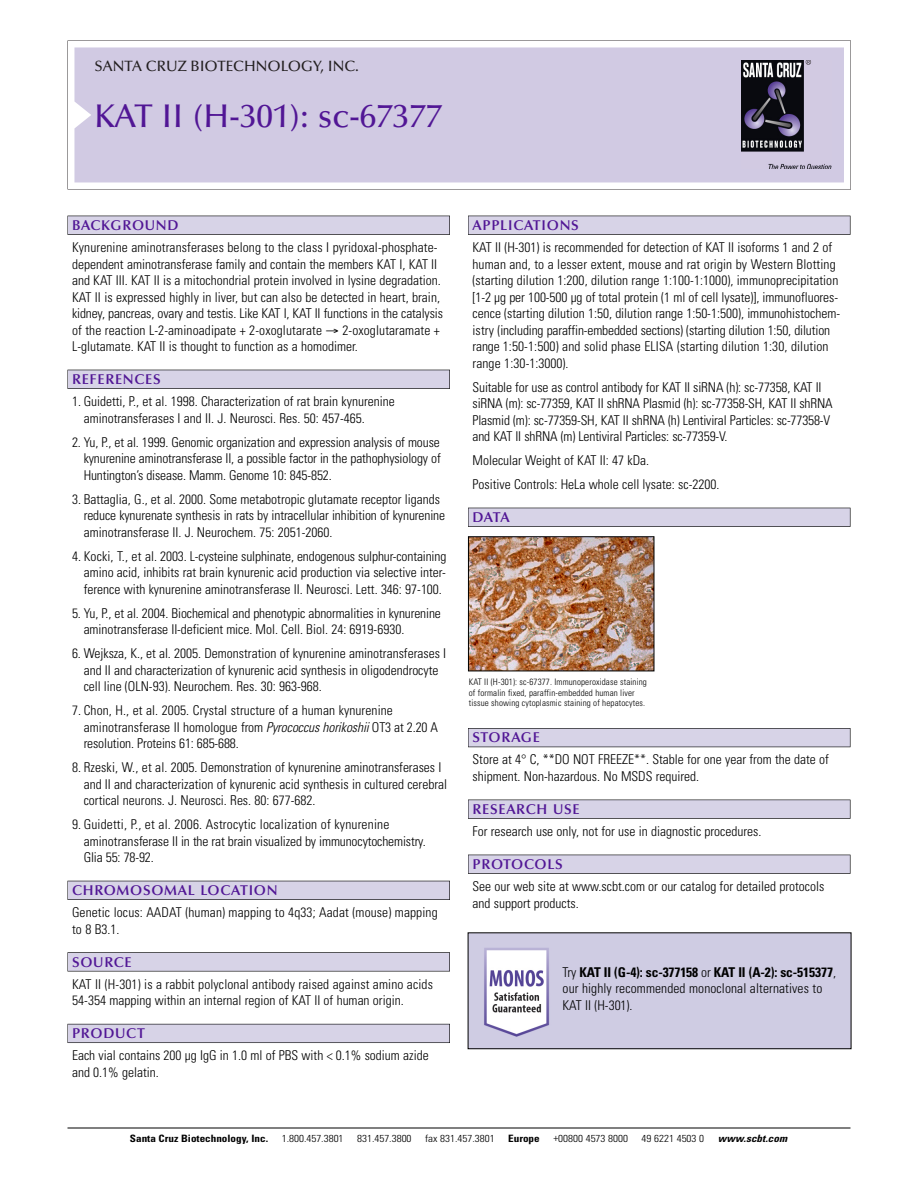
<style>
.page{position:relative;width:918px;height:1188px;background:#fff}
.page>*{position:absolute;margin:0;border:0;box-sizing:border-box;transform-origin:0 0}
.t1{font:500 33px "Optima";color:#511695}
.t2{font:500 15px "Optima";color:#231f20}
.t3{font:600 14.25px "Optima";letter-spacing:.05em;color:#511695}
.t4{font:300 condensed 13.5px/16.5px "Univers";color:#000}
.t5{font:300 condensed 10.2px "Univers";color:#000;scale:1.1 1}
.t6{font:700 condensed 10.2px "Univers";color:#000;scale:1.1 1}
.t7{font:italic 700 condensed 10.2px "Univers";letter-spacing:.005em;color:#000;scale:1.1 1}
.t8{font:300 condensed 9px/10.5px "Univers";letter-spacing:.015em;color:#000}
.s1{font-style:italic}
.s2{font-weight:700}
</style>
<div class="page">
<svg style="left:68px;top:40px;width:783px;height:149px"></svg>
<div style="left:74px;top:47px;width:770px;height:135px;background:#d1cae3"></div>
<img style="left:741px;top:60px;width:90px;height:108px">
<div style="left:68px;top:216px;width:382px;height:19px;background:#525155"></div>
<div style="left:68px;top:216px;width:381px;height:18px;background:#d7d3e7"></div>
<div style="left:68px;top:370px;width:382px;height:19px;background:#515055"></div>
<div style="left:68px;top:370px;width:381px;height:18px;background:#d7d3e7"></div>
<div style="left:68px;top:881px;width:382px;height:19px;background:#525158"></div>
<div style="left:68px;top:881px;width:381px;height:18px;background:#d7d3e7"></div>
<div style="left:68px;top:952px;width:382px;height:19px;background:#575759"></div>
<div style="left:68px;top:953px;width:381px;height:18px;background:#d7d3e7"></div>
<div style="left:68px;top:1024px;width:382px;height:19px;background:#5b5a62"></div>
<div style="left:68px;top:1024px;width:381px;height:18px;background:#d7d3e7"></div>
<div style="left:468px;top:216px;width:382px;height:19px;background:#525155"></div>
<div style="left:468px;top:216px;width:382px;height:18px;background:#d7d3e7"></div>
<div style="left:468px;top:508px;width:382px;height:19px;background:#515055"></div>
<div style="left:468px;top:508px;width:382px;height:18px;background:#d7d3e7"></div>
<div style="left:468px;top:728px;width:382px;height:19px;background:#535259"></div>
<div style="left:468px;top:729px;width:382px;height:18px;background:#d7d3e7"></div>
<div style="left:468px;top:800px;width:382px;height:19px;background:#545356"></div>
<div style="left:468px;top:800px;width:382px;height:18px;background:#d7d3e7"></div>
<div style="left:468px;top:855px;width:382px;height:19px;background:#525155"></div>
<div style="left:468px;top:855px;width:382px;height:18px;background:#d7d3e7"></div>
<hr style="left:68px;top:1128px;width:782px;height:1px;background:#000">
<img style="left:470px;top:538px;width:182px;height:131px">
<div style="left:468px;top:536px;width:186px;height:135px;border:1px solid #000"></div>
<img style="left:470px;top:934px;width:379px;height:113px">
<div style="left:468px;top:932px;width:383px;height:117px;border:1px solid #000"></div>
<p class="t2" style="left:94px;top:61px;width:266px">SANTA CRUZ BIOTECHNOLOGY, INC.</p>
<h1 class="t1" style="left:94px;top:103px;width:349px">KAT II (H-301): sc-67377</h1>
<p class="t3" style="left:72px;top:219px;width:108px">BACKGROUND</p>
<p class="t4" style="left:72px;top:240px;width:372px">Kynurenine aminotransferases belong to the class I pyridoxal-phosphate&shy;dependent aminotransferase family and contain the members KAT I, KAT II and KAT III. KAT II is a mitochondrial protein involved in lysine degradation.<br>KAT II is expressed highly in liver, but can also be detected in heart, brain, kidney, pancreas, ovary and testis. Like KAT I, KAT II functions in the catalysis of the reaction L-2-aminoadipate + 2-oxoglutarate → 2-oxoglutaramate + L-glutamate. KAT II is thought to function as a homodimer.</p>
<p class="t3" style="left:72px;top:374px;width:90px">REFERENCES</p>
<p class="t4" style="left:84px;top:394px;width:313px;text-indent:-12px">1. Guidetti, P., et al. 1998. Characterization of rat brain kynurenine aminotransferases I and II. J. Neurosci. Res. 50: 457-465.</p>
<p class="t4" style="left:84px;top:435px;width:359px;text-align:justify;text-indent:-12px">2. Yu, P., et al. 1999. Genomic organization and expression analysis of mouse kynurenine aminotransferase II, a possible factor in the pathophysiology of Huntington’s disease. Mamm. Genome 10: 845-852.</p>
<p class="t4" style="left:84px;top:492px;width:363px;text-indent:-12px">3. Battaglia, G., et al. 2000. Some metabotropic glutamate receptor ligands reduce kynurenate synthesis in rats by intracellular inhibition of kynurenine aminotransferase II. J. Neurochem. 75: 2051-2060.</p>
<p class="t4" style="left:84px;top:549px;width:364px;text-align:justify;text-indent:-12px">4. Kocki, T., et al. 2003. L-cysteine sulphinate, endogenous sulphur-containing amino acid, inhibits rat brain kynurenic acid production via selective inter&shy;ference with kynurenine aminotransferase II. Neurosci. Lett. 346: 97-100.</p>
<p class="t4" style="left:84px;top:606px;width:359px;text-indent:-12px">5. Yu, P., et al. 2004. Biochemical and phenotypic abnormalities in kynurenine aminotransferase II-deficient mice. Mol. Cell. Biol. 24: 6919-6930.</p>
<p class="t4" style="left:84px;top:646px;width:364px;text-indent:-12px">6. Wejksza, K., et al. 2005. Demonstration of kynurenine aminotransferases I and II and characterization of kynurenic acid synthesis in oligodendrocyte cell line (OLN-93). Neurochem. Res. 30: 963-968.</p>
<p class="t4" style="left:84px;top:703px;width:356px;text-indent:-12px">7. Chon, H., et al. 2005. Crystal structure of a human kynurenine aminotransferase II homologue from <span class="s1">Pyrococcus horikoshii</span> OT3 at 2.20 A resolution. Proteins 61: 685-688.</p>
<p class="t4" style="left:84px;top:760px;width:365px;text-indent:-12px">8. Rzeski, W., et al. 2005. Demonstration of kynurenine aminotransferases I and II and characterization of kynurenic acid synthesis in cultured cerebral cortical neurons. J. Neurosci. Res. 80: 677-682.</p>
<p class="t4" style="left:84px;top:817px;width:344px;text-indent:-12px">9. Guidetti, P., et al. 2006. Astrocytic localization of kynurenine aminotransferase II in the rat brain visualized by immunocytochemistry.<br>Glia 55: 78-92.</p>
<p class="t3" style="left:72px;top:885px;width:207px">CHROMOSOMAL LOCATION</p>
<p class="t4" style="left:72px;top:905px;width:367px">Genetic locus: AADAT (human) mapping to 4q33; Aadat (mouse) mapping to 8 B3.1.</p>
<p class="t3" style="left:72px;top:956px;width:61px">SOURCE</p>
<p class="t4" style="left:72px;top:977px;width:362px">KAT II (H-301) is a rabbit polyclonal antibody raised against amino acids<br>54-354 mapping within an internal region of KAT II of human origin.</p>
<p class="t3" style="left:72px;top:1028px;width:74px">PRODUCT</p>
<p class="t4" style="left:72px;top:1048px;width:358px">Each vial contains 200 µg IgG in 1.0 ml of PBS with &lt; 0.1% sodium azide and 0.1% gelatin.</p>
<p class="t3" style="left:473px;top:219px;width:108px">APPLICATIONS</p>
<p class="t4" style="left:473px;top:240px;width:369px">KAT II (H-301) is recommended for detection of KAT II isoforms 1 and 2 of human and, to a lesser extent, mouse and rat origin by Western Blotting (starting dilution 1:200, dilution range 1:100-1:1000), immunoprecipitation [1-2 µg per 100-500 µg of total protein (1 ml of cell lysate)], immunofluores&shy;cence (starting dilution 1:50, dilution range 1:50-1:500), immunohistochem&shy;istry (including paraffin-embedded sections) (starting dilution 1:50, dilution range 1:50-1:500) and solid phase ELISA (starting dilution 1:30, dilution range 1:30-1:3000).</p>
<p class="t4" style="left:473px;top:380px;width:362px">Suitable for use as control antibody for KAT II siRNA (h): sc-77358, KAT II siRNA (m): sc-77359, KAT II shRNA Plasmid (h): sc-77358-SH, KAT II shRNA Plasmid (m): sc-77359-SH, KAT II shRNA (h) Lentiviral Particles: sc-77358-V and KAT II shRNA (m) Lentiviral Particles: sc-77359-V.</p>
<p class="t4" style="left:473px;top:449px;width:248px;line-height:24px">Molecular Weight of KAT II: 47 kDa.<br>Positive Controls: HeLa whole cell lysate: sc-2200.</p>
<p class="t3" style="left:473px;top:512px;width:39px">DATA</p>
<p class="t8" style="left:469px;top:678px;width:180px">KAT II (H-301): sc-67377. Immunoperoxidase staining of formalin fixed, paraffin-embedded human liver tissue showing cytoplasmic staining of hepatocytes.</p>
<p class="t3" style="left:473px;top:732px;width:69px">STORAGE</p>
<p class="t4" style="left:473px;top:753px;width:358px">Store at 4° C, **DO NOT FREEZE**. Stable for one year from the date of shipment. Non-hazardous. No MSDS required.</p>
<p class="t3" style="left:473px;top:803px;width:109px">RESEARCH USE</p>
<p class="t4" style="left:473px;top:824px;width:290px">For research use only, not for use in diagnostic procedures.</p>
<p class="t3" style="left:473px;top:858px;width:92px">PROTOCOLS</p>
<p class="t4" style="left:473px;top:879px;width:353px">See our web site at www.scbt.com or our catalog for detailed protocols and support products.</p>
<p class="t4" style="left:563px;top:965px;width:275px">Try <span class="s2">KAT II (G-4): sc-377158</span> or <span class="s2">KAT II (A-2): sc-515377</span>, our highly recommended monoclonal alternatives to<br>KAT II (H-301).</p>
<p class="t6" style="left:130px;top:1135px;width:127px">Santa Cruz Biotechnology, Inc.</p>
<p class="t5" style="left:282px;top:1135px;width:58px">1.800.457.3801</p>
<p class="t5" style="left:357px;top:1135px;width:51px">831.457.3800</p>
<p class="t5" style="left:425px;top:1135px;width:65px">fax 831.457.3801</p>
<p class="t6" style="left:508px;top:1135px;width:30px">Europe</p>
<p class="t5" style="left:553px;top:1135px;width:69px">+00800 4573 8000</p>
<p class="t5" style="left:642px;top:1135px;width:58px">49 6221 4503 0</p>
<p class="t7" style="left:718px;top:1135px;width:64px">www.scbt.com</p>
</div>
